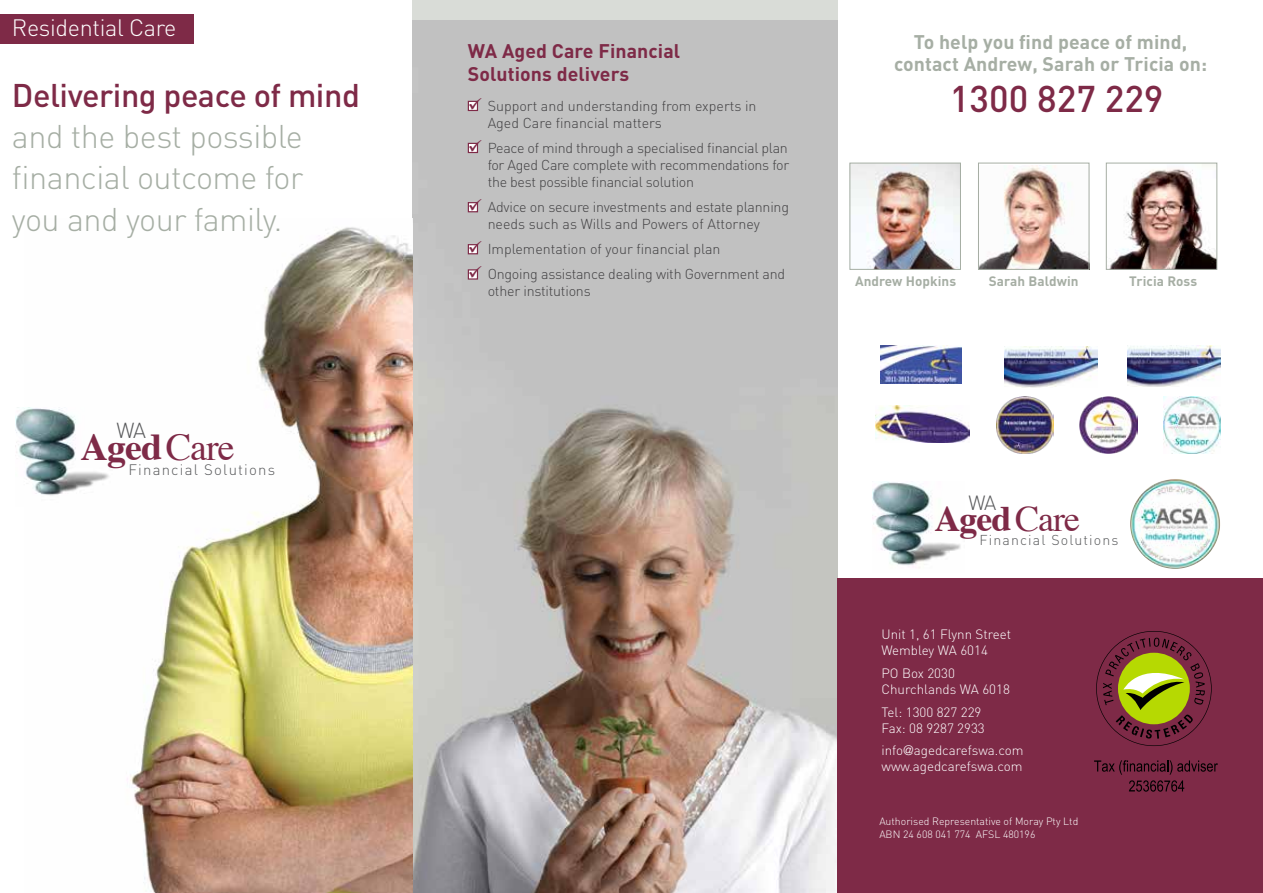
<style>
.page{position:relative;width:1263px;height:893px;background:#fff}
.page>*{position:absolute;margin:0;border:0;box-sizing:border-box;transform-origin:0 0}
.t1{font:700 37.95px "Times";color:#7e2a47}
.t2{font:500 36.75px "DIN";color:#7e2a47}
.t3{font:700 35.85px "Times";color:#7e2a47}
.t4{font:300 32.4px/41.2px "DIN";letter-spacing:-.015em;color:#a6aea4;text-align:justify}
.t5{font:500 32.4px "DIN";letter-spacing:-.015em;color:#7e2a47}
.t6{font:300 23.4px "DIN";letter-spacing:-.015em;color:#fff}
.t7{font:300 21.45px "DIN";color:#58595b}
.t8{font:300 20.25px "DIN";color:#58595b}
.t9{font:700 19.5px/22.5px "DIN";letter-spacing:.005em;color:#a6aea4;text-align:center}
.t10{font:700 19.5px/22.5px "DIN";letter-spacing:.005em;color:#7e2a47}
.t11{font:300 15px "DIN";letter-spacing:.08em;color:#58595b}
.t12{font:300 14.25px/17.2px "DIN";letter-spacing:-.015em;color:#414042}
.t13{font:300 14.1px "DIN";letter-spacing:.08em;color:#58595b}
.t14{font:700 13.5px "DIN";letter-spacing:.005em;color:#a6aea4}
.t15{font:300 13.35px/16px "DIN";color:#fff}
.t16{font:300 10.5px/12.6px "DIN";color:#fff}
.s1{font-weight:400}
.s2{color:#7e2a47}
.s3{font-family:"Helvetica Neue LT Pro"}
</style>
<div class="page">
<img style="left:412px;top:19px;width:426px;height:874px">
<div style="left:468px;top:101px;width:10px;height:10px;background:#fff;border:1px solid #7e2a47"></div>
<div style="left:468px;top:143px;width:10px;height:10px;background:#fff;border:1px solid #7e2a47"></div>
<div style="left:468px;top:202px;width:10px;height:10px;background:#fff;border:1px solid #7e2a47"></div>
<div style="left:468px;top:244px;width:10px;height:10px;background:#fff;border:1px solid #7e2a47"></div>
<div style="left:468px;top:269px;width:10px;height:11px;background:#fff;border:1px solid #7e2a47"></div>
<div style="left:412px;top:0;width:426px;height:19px;background:#d9dcd7"></div>
<div style="left:0;top:14px;width:194px;height:29px;background:#7e2a47"></div>
<img style="left:127px;top:227px;width:285px;height:665px">
<img style="left:16px;top:407px;width:93px;height:89px">
<img style="left:1163px;top:397px;width:57px;height:57px">
<div style="left:838px;top:579px;width:425px;height:314px;background:#7e2a47"></div>
<img style="left:873px;top:481px;width:88px;height:87px">
<img style="left:1110px;top:169px;width:105px;height:99px">
<div style="left:1106px;top:163px;width:111px;height:107px;border:1px solid #a6aea4"></div>
<img style="left:1080px;top:397px;width:57px;height:57px">
<img style="left:980px;top:165px;width:107px;height:103px">
<div style="left:978px;top:163px;width:111px;height:107px;border:1px solid #a6aea4"></div>
<img style="left:1004px;top:346px;width:93px;height:42px">
<img style="left:1128px;top:345px;width:92px;height:41px">
<img style="left:876px;top:405px;width:93px;height:38px">
<img style="left:996px;top:397px;width:57px;height:57px">
<img style="left:880px;top:346px;width:81px;height:38px">
<svg style="left:1096px;top:631px;width:116px;height:115px"></svg>
<svg style="left:1094px;top:760px;width:124px;height:32px"></svg>
<img style="left:1130px;top:479px;width:90px;height:90px;border-radius:45px">
<img style="left:851px;top:165px;width:108px;height:103px">
<div style="left:849px;top:163px;width:112px;height:107px;border:1px solid #a6aea4"></div>
<h3 class="t6" style="left:12px;top:13px;width:166px">Residential Care</h3>
<h3 class="t5" style="left:12px;top:74px;width:349px">Delivering peace of mind</h3>
<h3 class="t4" style="left:12px;top:116px;width:293px">and the best possible financial outcome for you and your family.</h3>
<h3 class="t7" style="left:117px;top:417px;width:31px">WA</h3>
<h1 class="t1" style="left:81px;top:411px;width:156px">Aged <span class="s1">Care</span></h1>
<p class="t11" style="left:128px;top:461px;width:148px">Financial Solutions</p>
<h3 class="t10" style="left:468px;top:39px;width:214px">WA Aged Care Financial<br>Solutions delivers</h3>
<p class="t12" style="left:488px;top:97px;width:270px;text-indent:-20px"><span class="s2">✓</span> Support and understanding from experts in<br>Aged Care financial matters</p>
<p class="t12" style="left:488px;top:139px;width:303px;text-align:justify;text-indent:-20px"><span class="s2">✓</span> Peace of mind through a specialised financial plan for Aged Care complete with recommendations for the best possible financial solution</p>
<p class="t12" style="left:488px;top:198px;width:303px;text-indent:-20px"><span class="s2">✓</span> Advice on secure investments and estate planning needs such as Wills and Powers of Attorney</p>
<p class="t12" style="left:468px;top:240px;width:254px"><span class="s2">✓</span> Implementation of your financial plan</p>
<p class="t12" style="left:488px;top:265px;width:299px;text-indent:-20px"><span class="s2">✓</span> Ongoing assistance dealing with Government and other institutions</p>
<h3 class="t9" style="left:894px;top:29px;width:314px">To help you find peace of mind, contact Andrew, Sarah or Tricia on:</h3>
<h2 class="t2" style="left:950px;top:75px;width:215px">1300 827 229</h2>
<p class="t14" style="left:855px;top:272px;width:103px">Andrew Hopkins</p>
<p class="t14" style="left:989px;top:272px;width:91px">Sarah Baldwin</p>
<p class="t14" style="left:1129px;top:272px;width:69px">Tricia Ross</p>
<h3 class="t8" style="left:968px;top:491px;width:29px">WA</h3>
<h3 class="t3" style="left:934px;top:484px;width:147px">Aged <span class="s1">Care</span></h3>
<p class="t13" style="left:980px;top:532px;width:140px">Financial Solutions</p>
<p class="t15" style="left:881px;top:626px;width:131px">Unit 1, 61 Flynn Street<br>Wembley WA 6014</p>
<p class="t15" style="left:881px;top:665px;width:130px">PO Box 2030<br>Churchlands WA 6018</p>
<p class="t15" style="left:881px;top:704px;width:105px">Tel: 1300 827 229<br>Fax: 08 9287 2933</p>
<p class="t15" style="left:881px;top:742px;width:144px">info<span class="s3">@</span>agedcarefswa.com www.agedcarefswa.com</p>
<p class="t16" style="left:879px;top:815px;width:200px">Authorised Representative of Moray Pty Ltd<br>ABN 24 608 041 774 AFSL 480196</p>
</div>
